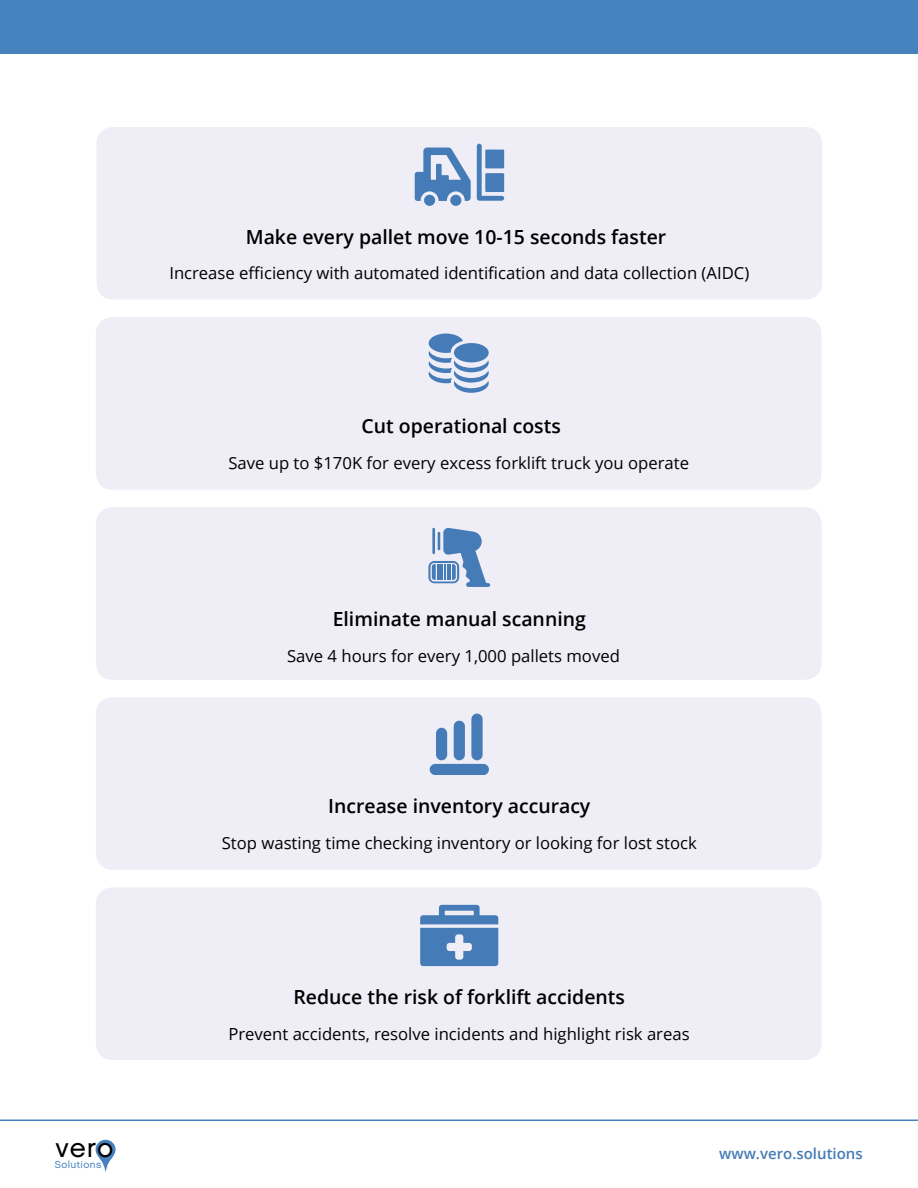
<style>
.page{position:relative;width:918px;height:1188px;background:#fff}
.page>*{position:absolute;margin:0;border:0;box-sizing:border-box;transform-origin:0 0}
.t1{font:26.85px "Chalet London Nineteen Sixty";color:#000}
.t2{font:600 19.5px "Open Sans";color:#000}
.t3{font:16.65px "Open Sans";color:#000}
.t4{font:600 15px "Open Sans";color:#467bb6}
.t5{font:10.05px "Chalet London Nineteen Sixty";letter-spacing:.04em;color:#4682bf}
</style>
<div class="page">
<hr style="left:0;top:1120px;width:918px;height:1px;background:#4682be">
<svg style="left:96px;top:1140px;width:20px;height:32px"></svg>
<div style="left:0;top:0;width:918px;height:53px;background:#4682be"></div>
<div style="left:96px;top:507px;width:726px;height:173px;background:#efedf6;border-radius:17px"></div>
<div style="left:96px;top:317px;width:726px;height:173px;background:#efedf6;border-radius:17px"></div>
<div style="left:96px;top:127px;width:726px;height:173px;background:#efedf6;border-radius:17px"></div>
<div style="left:450px;top:195px;width:11px;height:11px;background:#457bb7;border-radius:50%"></div>
<div style="left:424px;top:195px;width:11px;height:11px;background:#457bb7;border-radius:50%"></div>
<svg style="left:477px;top:144px;width:27px;height:57px"></svg>
<svg style="left:415px;top:148px;width:56px;height:53px"></svg>
<div style="left:485px;top:173px;width:19px;height:19px;background:#457bb7"></div>
<div style="left:485px;top:150px;width:19px;height:18px;background:#457bb7"></div>
<div style="left:96px;top:697px;width:726px;height:173px;background:#efedf6;border-radius:17px"></div>
<div style="left:430px;top:764px;width:59px;height:11px;background:#457bb7;border-radius:6px"></div>
<div style="left:436px;top:728px;width:11px;height:32px;background:#457bb7;border-radius:6px"></div>
<div style="left:454px;top:721px;width:11px;height:39px;background:#457bb7;border-radius:6px"></div>
<div style="left:471px;top:714px;width:12px;height:46px;background:#457bb7;border-radius:6px"></div>
<div style="left:96px;top:887px;width:726px;height:173px;background:#efedf6;border-radius:17px"></div>
<svg style="left:420px;top:905px;width:78px;height:61px"></svg>
<svg style="left:429px;top:334px;width:60px;height:59px"></svg>
<svg style="left:428px;top:528px;width:62px;height:59px"></svg>
<hr style="left:432px;top:528px;width:3px;height:26px;background:#457bb7">
<p class="t2" style="left:246px;top:223px;width:422px">Make every pallet move 10-15 seconds faster</p>
<p class="t3" style="left:169px;top:262px;width:581px">Increase efficiency with automated identification and data collection (AIDC)</p>
<p class="t2" style="left:361px;top:413px;width:201px">Cut operational costs</p>
<p class="t3" style="left:228px;top:451px;width:462px">Save up to $170K for every excess forklift truck you operate</p>
<p class="t2" style="left:333px;top:606px;width:255px">Eliminate manual scanning</p>
<p class="t3" style="left:287px;top:645px;width:334px">Save 4 hours for every 1,000 pallets moved</p>
<p class="t2" style="left:328px;top:792px;width:264px">Increase inventory accuracy</p>
<p class="t3" style="left:222px;top:831px;width:477px">Stop wasting time checking inventory or looking for lost stock</p>
<p class="t2" style="left:294px;top:984px;width:333px">Reduce the risk of forklift accidents</p>
<p class="t3" style="left:228px;top:1023px;width:463px">Prevent accidents, resolve incidents and highlight risk areas</p>
<h1 class="t1" style="left:55px;top:1131px;width:60px">vero</h1>
<p class="t4" style="left:719px;top:1143px;width:145px">www.vero.solutions</p>
<p class="t5" style="left:55px;top:1158px;width:48px">Solutions</p>
</div>
